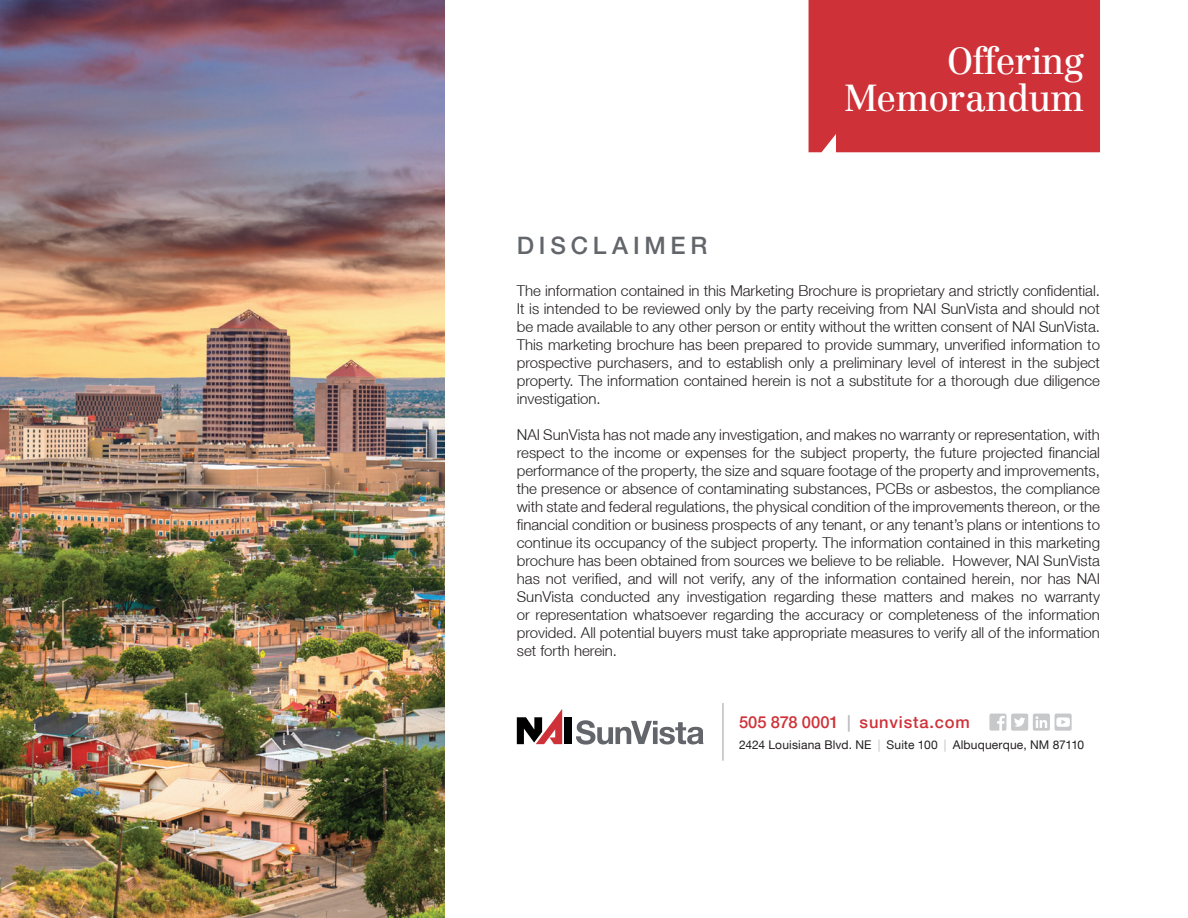
<style>
.page{position:relative;width:1188px;height:918px;background:#fff}
.page>*{position:absolute;margin:0;border:0;box-sizing:border-box;transform-origin:0 0}
.t1{font:37.05px/37px "Centennial LT Std";letter-spacing:-.02em;color:#fff;text-align:right}
.t2{font:500 24px "Helvetica Neue LT";letter-spacing:.2em;color:#62656a}
.t3{font:500 16.5px "Helvetica Neue LT";letter-spacing:.05em;color:#cf3138}
.t4{font:300 15px/18px "Helvetica Neue LT";color:#231f20;text-align:justify}
.t5{font:12px "Helvetica Neue LT";letter-spacing:.015em;color:#231f20}
.s1{color:#bcbdc0}
</style>
<div class="page">
<img style="left:0;top:0;width:445px;height:918px">
<div style="left:565px;top:717px;width:7px;height:27px;background:#000"></div>
<svg style="left:517px;top:709px;width:45px;height:35px"></svg>
<svg style="left:576px;top:720px;width:128px;height:25px"></svg>
<div style="left:989px;top:714px;width:17px;height:17px;background:#c7c8ca;border-radius:2px"></div>
<svg style="left:997px;top:716px;width:8px;height:15px"></svg>
<div style="left:1033px;top:714px;width:17px;height:17px;background:#c7c8ca;border-radius:2px"></div>
<svg style="left:1036px;top:716px;width:11px;height:12px"></svg>
<div style="left:1011px;top:714px;width:17px;height:17px;background:#c7c8ca;border-radius:2px"></div>
<svg style="left:1014px;top:717px;width:11px;height:10px"></svg>
<div style="left:1055px;top:714px;width:17px;height:17px;background:#c7c8ca;border-radius:2px"></div>
<svg style="left:1056px;top:717px;width:14px;height:10px"></svg>
<hr style="left:722px;top:703px;width:2px;height:58px;background:#bcbdc0">
<div style="left:809px;top:0;width:291px;height:152px;background:#cf3138"></div>
<h2 class="t2" style="left:517px;top:231px;width:192px">DISCLAIMER</h2>
<h1 class="t1" style="left:844px;top:42px;width:241px">Offering<br>Memorandum</h1>
<p class="t4" style="left:517px;top:281px;width:585px">The information contained in this Marketing Brochure is proprietary and strictly confidential.<br>It is intended to be reviewed only by the party receiving from NAI SunVista and should not be made available to any other person or entity without the written consent of NAI SunVista.<br>This marketing brochure has been prepared to provide summary, unverified information to prospective purchasers, and to establish only a preliminary level of interest in the subject property. The information contained herein is not a substitute for a thorough due diligence investigation.</p>
<p class="t4" style="left:517px;top:425px;width:585px">NAI SunVista has not made any investigation, and makes no warranty or representation, with respect to the income or expenses for the subject property, the future projected financial performance of the property, the size and square footage of the property and improvements, the presence or absence of contaminating substances, PCBs or asbestos, the compliance with state and federal regulations, the physical condition of the improvements thereon, or the financial condition or business prospects of any tenant, or any tenant’s plans or intentions to continue its occupancy of the subject property. The information contained in this marketing brochure has been obtained from sources we believe to be reliable. However, NAI SunVista has not verified, and will not verify, any of the information contained herein, nor has NAI SunVista conducted any investigation regarding these matters and makes no warranty or representation whatsoever regarding the accuracy or completeness of the information provided. All potential buyers must take appropriate measures to verify all of the information set forth herein.</p>
<p class="t3" style="left:739px;top:712px;width:232px">505 878 0001 <span class="s1">|</span> sunvista.com</p>
<p class="t5" style="left:739px;top:737px;width:347px">2424 Louisiana Blvd. NE <span class="s1">|</span> Suite 100 <span class="s1">|</span> Albuquerque, NM 87110</p>
</div>
